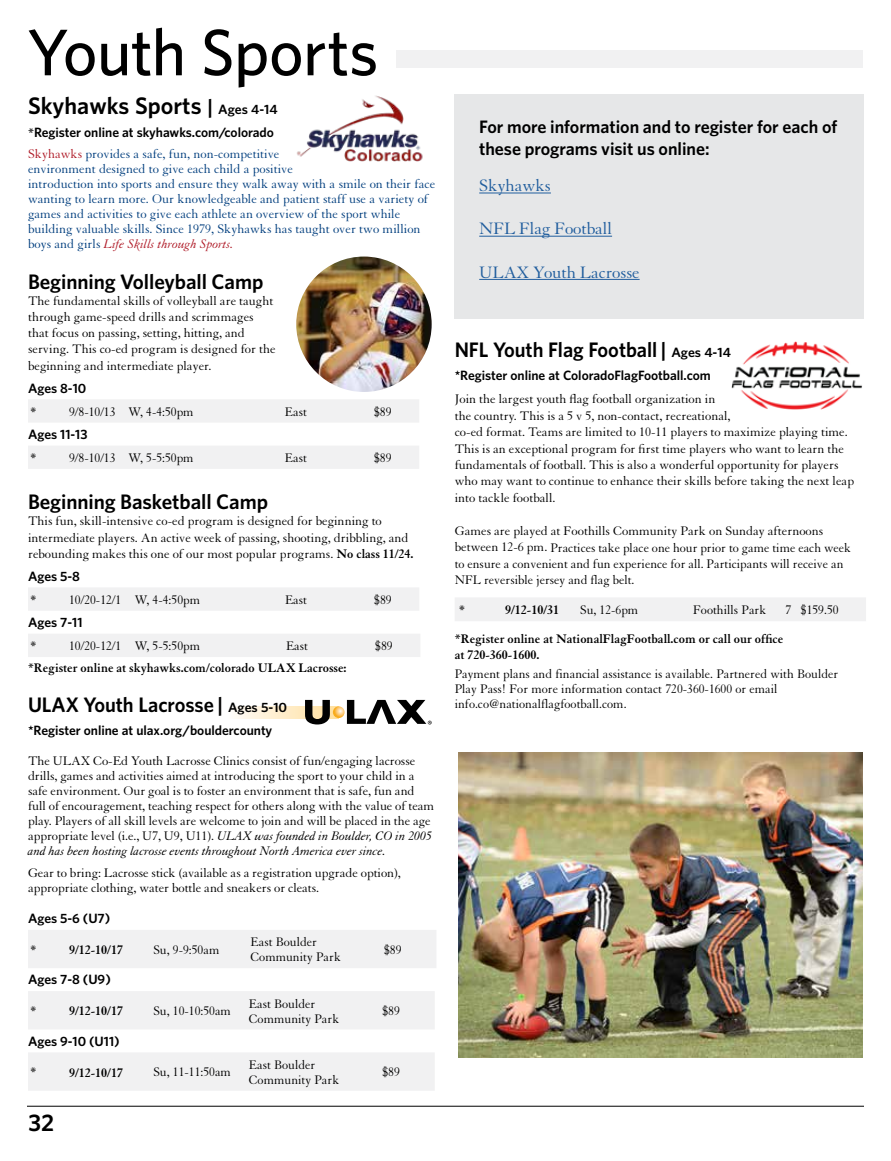
<style>
.page{position:relative;width:891px;height:1161px;background:#fff}
.page>*{position:absolute;margin:0;border:0;box-sizing:border-box;transform-origin:0 0}
.t1{font:500 66px "Whitney";color:#000}
.t2{font:600 24px "Whitney";color:#000}
.t3{font:600 21px "Whitney";letter-spacing:-.005em;color:#000}
.t4{font:600 18px/21.6px "Whitney";letter-spacing:-.005em;color:#000}
.t5{font:18px "Granjon";letter-spacing:-.005em;color:#215e9e}
.t6{font:13.5px/15px "Granjon";color:#000}
.t7{font:13.5px/15px "Granjon";color:#003e7e}
.t8{font:600 13.5px "Whitney";letter-spacing:-.005em;color:#000}
.t9{font:700 13.5px/16.5px "Granjon";color:#000}
.s1{font-size:21px}
.s2{font-size:13.5px}
.s3{font-family:"Granjon";font-weight:700}
.s4{color:#af1a27}
.s5{font-style:italic;color:#af1a27}
.s6{font-weight:700}
.s7{font-style:italic}
</style>
<div class="page">
<hr style="left:27px;top:1106px;width:837px;height:1px;background:#000">
<svg style="left:235px;top:706px;width:70px;height:3px"></svg>
<svg style="left:235px;top:710px;width:70px;height:2px"></svg>
<svg style="left:235px;top:713px;width:70px;height:2px"></svg>
<svg style="left:235px;top:716px;width:70px;height:2px"></svg>
<svg style="left:305px;top:700px;width:127px;height:24px"></svg>
<div style="left:396px;top:50px;width:467px;height:18px;background:#f1f1f2"></div>
<div style="left:28px;top:400px;width:391px;height:22px;background:#f1f1f2"></div>
<div style="left:28px;top:446px;width:391px;height:23px;background:#f1f1f2"></div>
<div style="left:28px;top:588px;width:391px;height:23px;background:#f1f1f2"></div>
<div style="left:28px;top:634px;width:392px;height:23px;background:#f1f1f2"></div>
<div style="left:28px;top:930px;width:408px;height:38px;background:#f1f1f2"></div>
<div style="left:28px;top:991px;width:407px;height:38px;background:#f1f1f2"></div>
<div style="left:28px;top:1053px;width:407px;height:38px;background:#f1f1f2"></div>
<div style="left:455px;top:598px;width:411px;height:23px;background:#f1f1f2"></div>
<img style="left:297px;top:95px;width:126px;height:67px">
<div style="left:455px;top:94px;width:409px;height:225px;background:#e6e7e8"></div>
<img style="left:732px;top:342px;width:130px;height:68px">
<hr style="left:479px;top:193px;width:72px;height:1px;background:#215e9e">
<hr style="left:479px;top:236px;width:133px;height:1px;background:#215e9e">
<hr style="left:479px;top:279px;width:161px;height:1px;background:#215e9e">
<img style="left:296px;top:257px;width:136px;height:135px;border-radius:68px">
<img style="left:459px;top:752px;width:404px;height:306px">
<h1 class="t1" style="left:27px;top:9px;width:353px">Youth Sports</h1>
<h2 class="t2" style="left:28px;top:91px;width:251px">Skyhawks Sports <span class="s1">|</span> <span class="s2">Ages 4-14</span></h2>
<p class="t8" style="left:28px;top:124px;width:247px"><span class="s3">*</span>Register online at skyhawks.com/colorado</p>
<p class="t7" style="left:28px;top:147px;width:409px"><span class="s4">Skyhawks</span> provides a safe, fun, non-competitive<br>environment designed to give each child a positive<br>introduction into sports and ensure they walk away with a smile on their face wanting to learn more. Our knowledgeable and patient staff use a variety of games and activities to give each athlete an overview of the sport while building valuable skills. Since 1979, Skyhawks has taught over two million boys and girls <span class="s5">Life Skills through Sports.</span></p>
<h3 class="t3" style="left:28px;top:269px;width:237px">Beginning Volleyball Camp</h3>
<p class="t6" style="left:28px;top:293px;width:249px;line-height:16.2px">The fundamental skills of volleyball are taught through game-speed drills and scrimmages that focus on passing, setting, hitting, and serving. This co-ed program is designed for the beginning and intermediate player.</p>
<p class="t8" style="left:28px;top:380px;width:60px">Ages 8-10</p>
<p class="t6" style="left:30px;top:405px;width:7px">*</p>
<p class="t6" style="left:69px;top:405px;width:126px">9/8-10/13 W, 4-4:50pm</p>
<p class="t6" style="left:285px;top:405px;width:24px">East</p>
<p class="t6" style="left:374px;top:405px;width:19px">$89</p>
<p class="t8" style="left:28px;top:426px;width:61px">Ages 11-13</p>
<p class="t6" style="left:30px;top:451px;width:7px">*</p>
<p class="t6" style="left:69px;top:451px;width:126px">9/8-10/13 W, 5-5:50pm</p>
<p class="t6" style="left:285px;top:451px;width:24px">East</p>
<p class="t6" style="left:374px;top:451px;width:19px">$89</p>
<h3 class="t3" style="left:28px;top:489px;width:242px">Beginning Basketball Camp</h3>
<p class="t6" style="left:28px;top:513px;width:387px;line-height:16.2px">This fun, skill-intensive co-ed program is designed for beginning to intermediate players. An active week of passing, shooting, dribbling, and rebounding makes this one of our most popular programs. <span class="s6">No class 11/24.</span></p>
<p class="t8" style="left:28px;top:568px;width:54px">Ages 5-8</p>
<p class="t6" style="left:30px;top:593px;width:7px">*</p>
<p class="t6" style="left:69px;top:593px;width:133px">10/20-12/1 W, 4-4:50pm</p>
<p class="t6" style="left:285px;top:593px;width:24px">East</p>
<p class="t6" style="left:374px;top:593px;width:19px">$89</p>
<p class="t8" style="left:28px;top:614px;width:56px">Ages 7-11</p>
<p class="t6" style="left:30px;top:639px;width:7px">*</p>
<p class="t6" style="left:69px;top:639px;width:133px">10/20-12/1 W, 5-5:50pm</p>
<p class="t6" style="left:286px;top:639px;width:24px">East</p>
<p class="t6" style="left:375px;top:639px;width:19px">$89</p>
<p class="t9" style="left:28px;top:660px;width:320px">*Register online at skyhawks.com/colorado ULAX Lacrosse:</p>
<h3 class="t3" style="left:28px;top:692px;width:261px">ULAX Youth Lacrosse | <span class="s2">Ages 5-10</span></h3>
<p class="t8" style="left:28px;top:722px;width:246px">*Register online at ulax.org/bouldercounty</p>
<p class="t6" style="left:28px;top:754px;width:408px">The ULAX Co-Ed Youth Lacrosse Clinics consist of fun/engaging lacrosse drills, games and activities aimed at introducing the sport to your child in a safe environment. Our goal is to foster an environment that is safe, fun and full of encouragement, teaching respect for others along with the value of team play. Players of all skill levels are welcome to join and will be placed in the age appropriate level (i.e., U7, U9, U11). <span class="s7">ULAX was founded in Boulder, CO in 2005 and has been hosting lacrosse events throughout North America ever since.</span></p>
<p class="t6" style="left:28px;top:866px;width:374px">Gear to bring: Lacrosse stick (available as a registration upgrade option), appropriate clothing, water bottle and sneakers or cleats.</p>
<p class="t8" style="left:28px;top:910px;width:84px">Ages 5-6 (U7)</p>
<p class="t6" style="left:30px;top:943px;width:7px">*</p>
<p class="t9" style="left:69px;top:942px;width:55px">9/12-10/17</p>
<p class="t6" style="left:153px;top:943px;width:67px">Su, 9-9:50am</p>
<p class="t6" style="left:251px;top:935px;width:92px">East Boulder<br>Community Park</p>
<p class="t6" style="left:384px;top:943px;width:19px">$89</p>
<p class="t8" style="left:28px;top:972px;width:84px">Ages 7-8 (U9)</p>
<p class="t6" style="left:30px;top:1004px;width:7px">*</p>
<p class="t9" style="left:69px;top:1003px;width:55px">9/12-10/17</p>
<p class="t6" style="left:153px;top:1004px;width:79px">Su, 10-10:50am</p>
<p class="t6" style="left:249px;top:996px;width:92px">East Boulder<br>Community Park</p>
<p class="t6" style="left:382px;top:1004px;width:19px">$89</p>
<p class="t8" style="left:28px;top:1033px;width:93px">Ages 9-10 (U11)</p>
<p class="t6" style="left:30px;top:1065px;width:7px">*</p>
<p class="t9" style="left:69px;top:1064px;width:55px">9/12-10/17</p>
<p class="t6" style="left:153px;top:1065px;width:79px">Su, 11-11:50am</p>
<p class="t6" style="left:249px;top:1058px;width:92px">East Boulder<br>Community Park</p>
<p class="t6" style="left:382px;top:1065px;width:19px">$89</p>
<h2 class="t2" style="left:29px;top:1108px;width:27px">32</h2>
<h3 class="t4" style="left:479px;top:115px;width:360px">For more information and to register for each of these programs visit us online:</h3>
<h3 class="t5" style="left:479px;top:176px;width:73px">Skyhawks</h3>
<h3 class="t5" style="left:479px;top:219px;width:134px">NFL Flag Football</h3>
<h3 class="t5" style="left:479px;top:262px;width:162px">ULAX Youth Lacrosse</h3>
<h3 class="t3" style="left:455px;top:337px;width:278px">NFL Youth Flag Football | <span class="s2">Ages 4-14</span></h3>
<p class="t8" style="left:455px;top:367px;width:258px">*Register online at ColoradoFlagFootball.com</p>
<p class="t6" style="left:455px;top:391px;width:401px;line-height:16.5px">Join the largest youth flag football organization in<br>the country. This is a 5 v 5, non-contact, recreational,<br>co-ed format. Teams are limited to 10-11 players to maximize playing time.<br>This is an exceptional program for first time players who want to learn the fundamentals of football. This is also a wonderful opportunity for players who may want to continue to enhance their skills before taking the next leap into tackle football.</p>
<p class="t6" style="left:455px;top:523px;width:398px;line-height:16.4px">Games are played at Foothills Community Park on Sunday afternoons between 12-6 pm. Practices take place one hour prior to game time each week to ensure a convenient and fun experience for all. Participants will receive an NFL reversible jersey and flag belt.</p>
<p class="t6" style="left:459px;top:603px;width:7px">*</p>
<p class="t9" style="left:505px;top:602px;width:55px">9/12-10/31</p>
<p class="t6" style="left:580px;top:603px;width:60px">Su, 12-6pm</p>
<p class="t6" style="left:693px;top:603px;width:75px">Foothills Park</p>
<p class="t6" style="left:786px;top:603px;width:55px">7 $159.50</p>
<p class="t9" style="left:455px;top:631px;width:330px">*Register online at NationalFlagFootball.com or call our office at 720-360-1600.</p>
<p class="t6" style="left:455px;top:666px;width:385px">Payment plans and financial assistance is available. Partnered with Boulder<br>Play Pass! For more information contact 720-360-1600 or email info.co@nationalflagfootball.com.</p>
</div>
